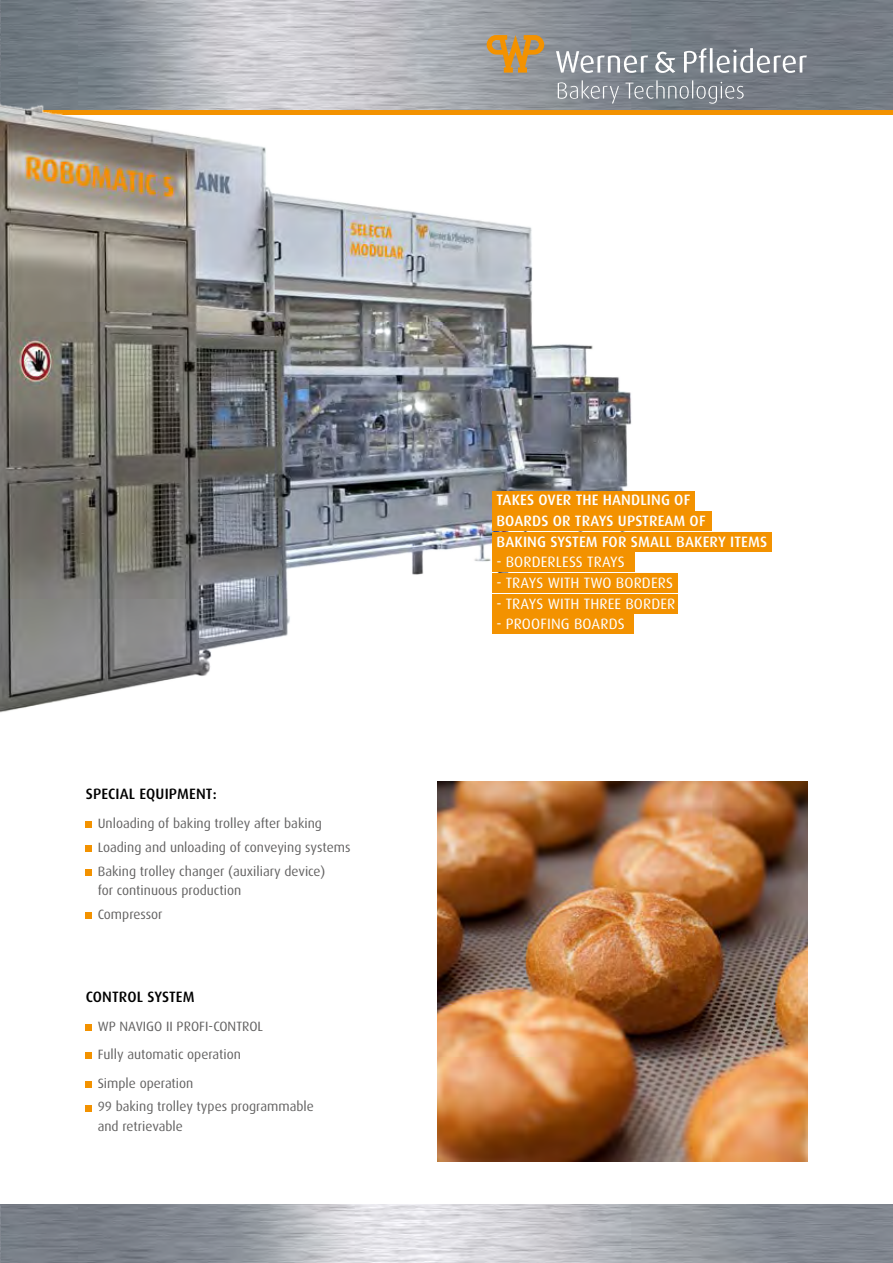
<style>
.page{position:relative;width:893px;height:1263px;background:#fff}
.page>*{position:absolute;margin:0;border:0;box-sizing:border-box;transform-origin:0 0}
.t1{font:500 15px/20.7px "Dax Pro";letter-spacing:.01em;color:#fff}
.t2{font:15px "Dax Pro";letter-spacing:.01em;color:#fff}
.t3{font:500 15px "Dax Pro";letter-spacing:.01em;color:#000}
.t4{font:13.5px/23.7px "Dax Pro";color:#646363}
</style>
<div class="page">
<img style="left:0;top:0;width:893px;height:1263px">
<hr style="left:0;top:0;width:1px;height:111px;background:#fff">
<div style="left:0;top:111px;width:893px;height:1092px;background:#fff"></div>
<svg style="left:487px;top:35px;width:57px;height:12px"></svg>
<svg style="left:708px;top:48px;width:99px;height:25px"></svg>
<svg style="left:708px;top:80px;width:36px;height:24px"></svg>
<hr style="left:0;top:111px;width:893px;height:4px;background:#f39200">
<img style="left:0;top:47px;width:708px;height:666px">
<div style="left:492px;top:553px;width:142px;height:19px;background:#f39200"></div>
<div style="left:492px;top:491px;width:203px;height:19px;background:#f39200"></div>
<div style="left:492px;top:512px;width:219px;height:19px;background:#f39200"></div>
<div style="left:492px;top:532px;width:279px;height:19px;background:#f39200"></div>
<div style="left:492px;top:573px;width:185px;height:19px;background:#f39200"></div>
<div style="left:492px;top:594px;width:186px;height:19px;background:#f39200"></div>
<div style="left:492px;top:614px;width:142px;height:20px;background:#f39200"></div>
<div style="left:86px;top:821px;width:6px;height:7px;background:#f39200"></div>
<div style="left:86px;top:845px;width:6px;height:7px;background:#f39200"></div>
<svg style="left:86px;top:869px;width:6px;height:6px"></svg>
<div style="left:86px;top:912px;width:6px;height:7px;background:#f39200"></div>
<div style="left:86px;top:1024px;width:6px;height:7px;background:#f39200"></div>
<svg style="left:86px;top:1053px;width:6px;height:6px"></svg>
<svg style="left:86px;top:1081px;width:6px;height:6px"></svg>
<svg style="left:86px;top:1105px;width:6px;height:6px"></svg>
<img style="left:437px;top:782px;width:371px;height:379px">
<p class="t3" style="left:86px;top:784px;width:132px">SPECIAL EQUIPMENT:</p>
<p class="t4" style="left:98px;top:811px;width:254px">Unloading of baking trolley after baking<br>Loading and unloading of conveying systems<br>Baking trolley changer (auxiliary device)</p>
<p class="t4" style="left:98px;top:878px;width:145px">for continuous production<br>Compressor</p>
<p class="t3" style="left:86px;top:987px;width:110px">CONTROL SYSTEM</p>
<p class="t4" style="left:98px;top:1011px;width:167px;line-height:28.5px">WP NAVIGO II PROFI-CONTROL<br>Fully automatic operation<br>Simple operation</p>
<p class="t4" style="left:98px;top:1096px;width:218px;line-height:19.5px">99 baking trolley types programmable and retrievable</p>
<p class="t1" style="left:496px;top:489px;width:272px">TAKES OVER THE HANDLING OF<br>BOARDS OR TRAYS UPSTREAM OF<br>BAKING SYSTEM FOR SMALL BAKERY ITEMS</p>
<p class="t2" style="left:496px;top:553px;width:130px">- BORDERLESS TRAYS</p>
<p class="t2" style="left:496px;top:573px;width:178px">- TRAYS WITH TWO BORDERS</p>
<p class="t2" style="left:496px;top:594px;width:181px">- TRAYS WITH THREE BORDER</p>
<p class="t2" style="left:496px;top:614px;width:130px">- PROOFING BOARDS</p>
</div>
